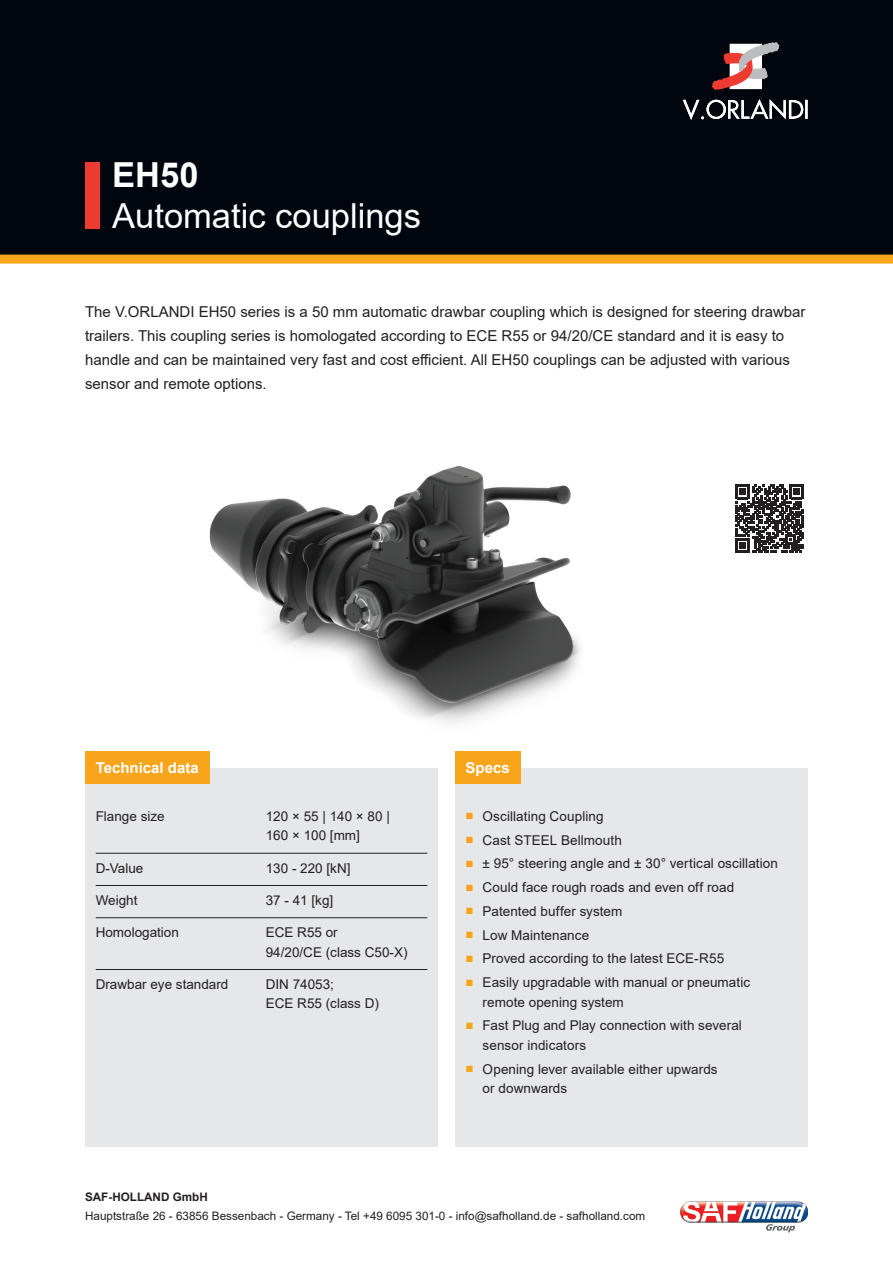
<style>
.page{position:relative;width:893px;height:1263px;background:#fff}
.page>*{position:absolute;margin:0;border:0;box-sizing:border-box;transform-origin:0 0}
.t1{font:34.5px/41.4px "Arial";color:#fff}
.t2{font:15px/24px "Arial";color:#231f20}
.t3{font:700 15px "Arial";color:#fff}
.t4{font:13.5px/19.5px "Arial";letter-spacing:.005em;color:#231f20}
.t5{font:11.7px/19.5px "Arial";color:#231f20}
.s1{font-weight:700}
.s2{font-weight:700;color:#f9a51b}
</style>
<div class="page">
<div style="left:0;top:0;width:893px;height:261px;background:#01060e"></div>
<div style="left:0;top:255px;width:893px;height:9px;background:#f9a51b"></div>
<img style="left:681px;top:1201px;width:127px;height:22px">
<svg style="left:766px;top:1224px;width:29px;height:8px"></svg>
<svg style="left:711px;top:43px;width:69px;height:47px"></svg>
<svg style="left:683px;top:99px;width:125px;height:21px"></svg>
<div style="left:85px;top:163px;width:15px;height:66px;background:#ee3b32"></div>
<img style="left:209px;top:466px;width:372px;height:257px">
<div style="left:85px;top:768px;width:353px;height:379px;background:#e6e7e9"></div>
<hr style="left:96px;top:853px;width:331px;height:1px;background:#231f20">
<hr style="left:96px;top:885px;width:331px;height:1px;background:#231f20">
<hr style="left:96px;top:917px;width:331px;height:1px;background:#231f20">
<hr style="left:96px;top:969px;width:331px;height:1px;background:#231f20">
<div style="left:85px;top:751px;width:124px;height:32px;background:#f9a51b"></div>
<div style="left:455px;top:768px;width:353px;height:379px;background:#e6e7e9"></div>
<div style="left:455px;top:751px;width:65px;height:32px;background:#f9a51b"></div>
<svg style="left:735px;top:485px;width:69px;height:68px"></svg>
<p class="t1" style="left:112px;top:154px;width:310px"><span class="s1">EH50<br></span>Automatic couplings</p>
<p class="t2" style="left:85px;top:300px;width:722px">The V.ORLANDI EH50 series is a 50 mm automatic drawbar coupling which is designed for steering drawbar trailers. This coupling series is homologated according to ECE R55 or 94/20/CE standard and it is easy to handle and can be maintained very fast and cost efficient. All EH50 couplings can be adjusted with various sensor and remote options.</p>
<p class="t3" style="left:96px;top:757px;width:105px">Technical data</p>
<p class="t4" style="left:96px;top:806px;width:71px">Flange size</p>
<p class="t4" style="left:266px;top:806px;width:126px">120 × 55 | 140 × 80 |<br>160 × 100 [mm]</p>
<p class="t4" style="left:96px;top:858px;width:49px">D-Value</p>
<p class="t4" style="left:266px;top:858px;width:86px">130 - 220 [kN]</p>
<p class="t4" style="left:96px;top:890px;width:43px">Weight</p>
<p class="t4" style="left:266px;top:890px;width:69px">37 - 41 [kg]</p>
<p class="t4" style="left:96px;top:922px;width:85px">Homologation</p>
<p class="t4" style="left:266px;top:922px;width:143px">ECE R55 or<br>94/20/CE (class C50-X)</p>
<p class="t4" style="left:96px;top:974px;width:134px">Drawbar eye standard</p>
<p class="t4" style="left:266px;top:974px;width:115px">DIN 74053;<br>ECE R55 (class D)</p>
<p class="t3" style="left:466px;top:757px;width:46px">Specs</p>
<p class="t4" style="left:466px;top:806px;width:139px"><span class="s2">■</span> Oscillating Coupling</p>
<p class="t4" style="left:466px;top:830px;width:158px"><span class="s2">■</span> Cast STEEL Bellmouth</p>
<p class="t4" style="left:466px;top:854px;width:314px"><span class="s2">■</span> ± 95° steering angle and ± 30° vertical oscillation</p>
<p class="t4" style="left:466px;top:877px;width:270px"><span class="s2">■</span> Could face rough roads and even off road</p>
<p class="t4" style="left:466px;top:901px;width:158px"><span class="s2">■</span> Patented buffer system</p>
<p class="t4" style="left:466px;top:925px;width:125px"><span class="s2">■</span> Low Maintenance</p>
<p class="t4" style="left:466px;top:949px;width:260px"><span class="s2">■</span> Proved according to the latest ECE-R55</p>
<p class="t4" style="left:483px;top:972px;width:269px;text-indent:-17px"><span class="s2">■</span> Easily upgradable with manual or pneumatic remote opening system</p>
<p class="t4" style="left:483px;top:1016px;width:261px;text-indent:-17px"><span class="s2">■</span> Fast Plug and Play connection with several sensor indicators</p>
<p class="t4" style="left:483px;top:1059px;width:237px;text-indent:-17px"><span class="s2">■</span> Opening lever available either upwards or downwards</p>
<p class="t5" style="left:85px;top:1187px;width:562px"><span class="s1">SAF-HOLLAND GmbH<br></span>Hauptstraße 26 - 63856 Bessenbach - Germany - Tel +49 6095 301-0 - info@safholland.de - safholland.com</p>
</div>
